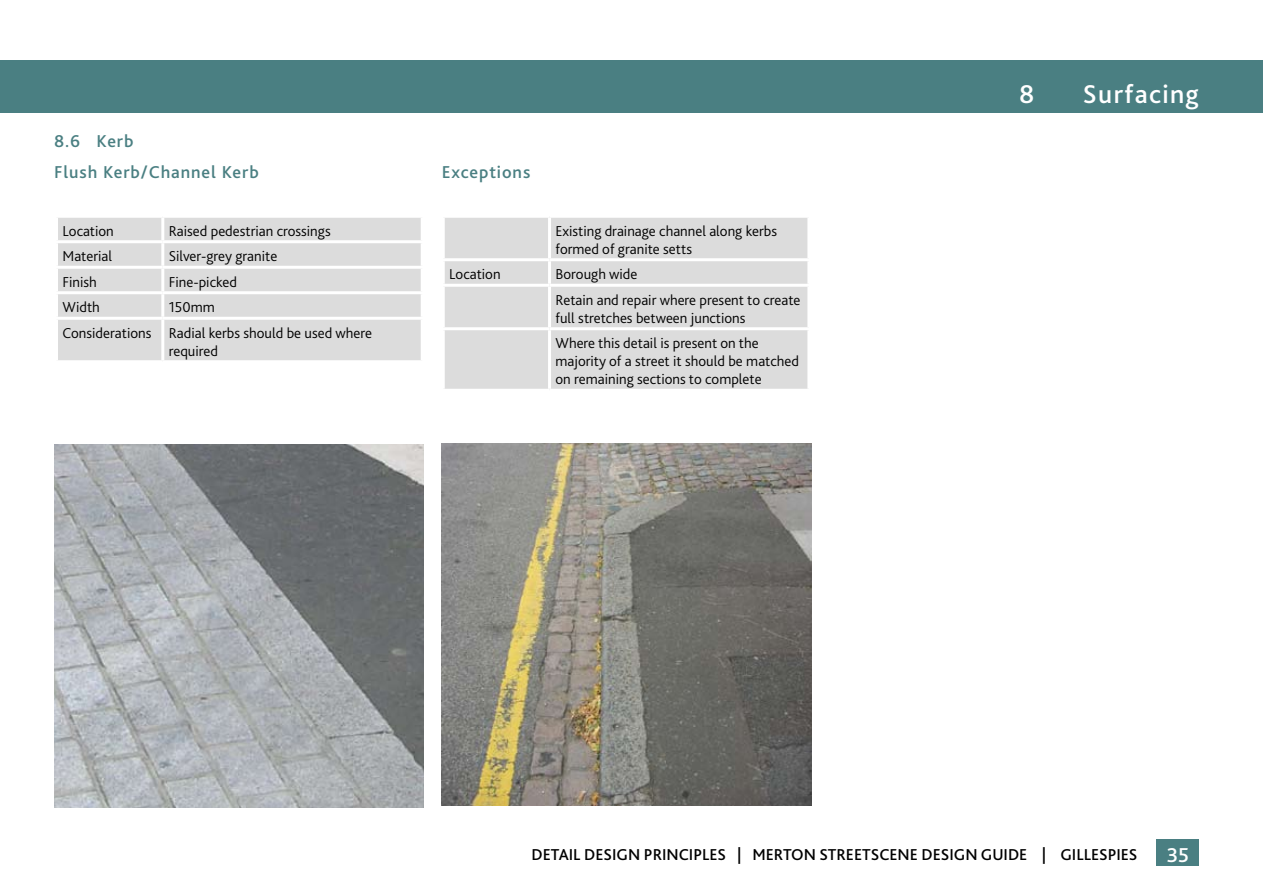
<style>
.page{position:relative;width:1263px;height:893px;background:#fff}
.page>*{position:absolute;margin:0;border:0;box-sizing:border-box;transform-origin:0 0}
.t1{font:500 27px "Bliss 2";letter-spacing:.05em;color:#fff}
.t2{font:500 21px "Bliss 2";color:#fff}
.t3{font:500 18px/31.2px "Bliss 2";letter-spacing:.05em;color:#4a7f82}
.t4{font:500 16.5px "Bliss 2";color:#000}
.t5{font:300 15px/25.5px "Bliss 2";color:#000}
</style>
<div class="page">
<div style="left:0;top:61px;width:1263px;height:52px;background:#4a7f82"></div>
<div style="left:1157px;top:839px;width:42px;height:26px;background:#4a7f82"></div>
<div style="left:58px;top:218px;width:363px;height:142px;background:#dcdcdc"></div>
<hr style="left:161px;top:218px;width:3px;height:22px;background:#fff">
<hr style="left:55px;top:240px;width:108px;height:3px;background:#fff">
<hr style="left:163px;top:240px;width:261px;height:3px;background:#fff">
<hr style="left:161px;top:243px;width:3px;height:23px;background:#fff">
<hr style="left:55px;top:266px;width:108px;height:3px;background:#fff">
<hr style="left:163px;top:266px;width:261px;height:3px;background:#fff">
<hr style="left:161px;top:269px;width:3px;height:22px;background:#fff">
<hr style="left:55px;top:291px;width:108px;height:3px;background:#fff">
<hr style="left:163px;top:291px;width:261px;height:3px;background:#fff">
<hr style="left:161px;top:294px;width:3px;height:23px;background:#fff">
<hr style="left:55px;top:317px;width:108px;height:3px;background:#fff">
<hr style="left:163px;top:317px;width:261px;height:3px;background:#fff">
<hr style="left:161px;top:320px;width:3px;height:40px;background:#fff">
<div style="left:445px;top:218px;width:362px;height:171px;background:#dcdcdc"></div>
<hr style="left:548px;top:218px;width:3px;height:40px;background:#fff">
<hr style="left:442px;top:258px;width:107px;height:3px;background:#fff">
<hr style="left:549px;top:258px;width:261px;height:3px;background:#fff">
<hr style="left:548px;top:261px;width:3px;height:23px;background:#fff">
<hr style="left:442px;top:284px;width:107px;height:3px;background:#fff">
<hr style="left:549px;top:284px;width:261px;height:3px;background:#fff">
<hr style="left:548px;top:287px;width:3px;height:40px;background:#fff">
<hr style="left:442px;top:327px;width:107px;height:3px;background:#fff">
<hr style="left:549px;top:327px;width:261px;height:3px;background:#fff">
<hr style="left:548px;top:330px;width:3px;height:59px;background:#fff">
<img style="left:442px;top:443px;width:369px;height:362px">
<img style="left:54px;top:444px;width:370px;height:364px">
<p class="t3" style="left:54px;top:125px;width:206px">8.6 Kerb<br>Flush Kerb/Channel Kerb</p>
<p class="t5" style="left:63px;top:218px;width:53px">Location</p>
<p class="t5" style="left:169px;top:218px;width:163px">Raised pedestrian crossings</p>
<p class="t5" style="left:63px;top:243px;width:51px">Material</p>
<p class="t5" style="left:169px;top:243px;width:110px">Silver-grey granite</p>
<p class="t5" style="left:63px;top:269px;width:36px">Finish</p>
<p class="t5" style="left:169px;top:269px;width:70px">Fine-picked</p>
<p class="t5" style="left:63px;top:294px;width:39px">Width</p>
<p class="t5" style="left:63px;top:294px;width:311px;text-indent:106px">150mm<br>Considerations Radial kerbs should be used where</p>
<p class="t5" style="left:169px;top:338px;width:51px">required</p>
<p class="t3" style="left:442px;top:156px;width:90px">Exceptions</p>
<p class="t5" style="left:555px;top:221px;width:223px;line-height:18px">Existing drainage channel along kerbs formed of granite setts</p>
<p class="t5" style="left:449px;top:261px;width:53px">Location</p>
<p class="t5" style="left:555px;top:261px;width:246px">Borough wide<br>Retain and repair where present to create</p>
<p class="t5" style="left:555px;top:305px;width:205px">full stretches between junctions<br>Where this detail is present on the</p>
<p class="t5" style="left:555px;top:352px;width:245px;line-height:18px">majority of a street it should be matched on remaining sections to complete</p>
<h1 class="t1" style="left:1019px;top:77px;width:17px">8</h1>
<h1 class="t1" style="left:1083px;top:77px;width:118px">Surfacing</h1>
<p class="t4" style="left:532px;top:844px;width:607px">DETAIL DESIGN PRINCIPLES | MERTON STREETSCENE DESIGN GUIDE | GILLESPIES</p>
<h2 class="t2" style="left:1167px;top:841px;width:24px">35</h2>
</div>
